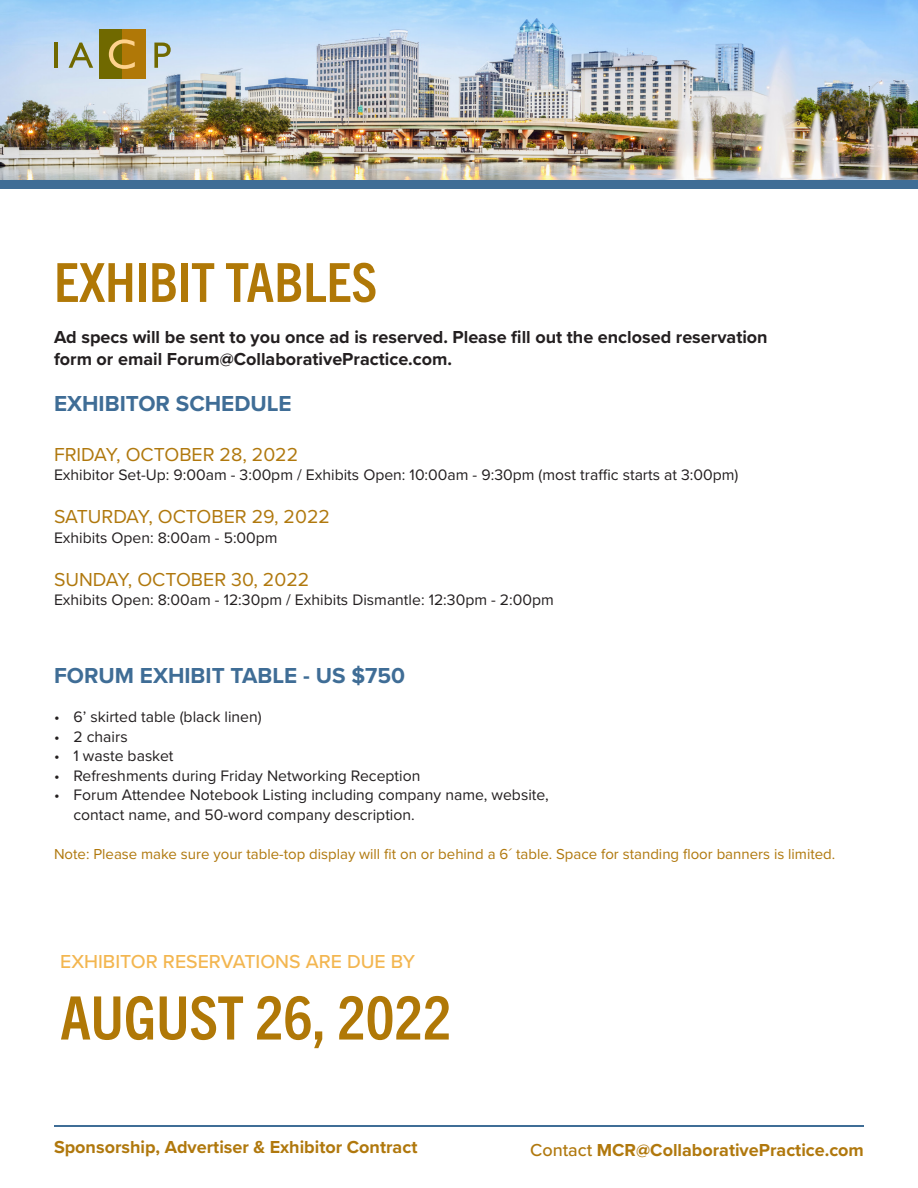
<style>
.page{position:relative;width:918px;height:1188px;background:#fff}
.page>*{position:absolute;margin:0;border:0;box-sizing:border-box;transform-origin:0 0}
.t1{font:700 condensed 60px "Trade Gothic Next LT Pro";color:#b07807}
.bullets{font:700 condensed 54px "Trade Gothic Next LT Pro";color:#b07807}
.bullets-2{font:700 22.5px "Proxima Nova";color:#3f6d96}
.bullets-3{font:19.5px "Proxima Nova";color:#b0780d}
.bullets-4{font:500 19.5px "Proxima Nova";color:#f3b650}
.bullets-5{font:700 18px/21.6px "Proxima Nova";color:#231f20}
.t2{font:700 18px "Proxima Nova";color:#b0780d}
.bullets-6{font:15.75px/19.5px "Proxima Nova";color:#231f20}
.bullets-7{font:15px "Proxima Nova";color:#b0780d}
.s1{font-weight:500}
</style>
<div class="page">
<hr style="left:54px;top:1125px;width:810px;height:2px;background:#3f6d96">
<img style="left:0;top:0;width:918px;height:181px">
<div style="left:0;top:181px;width:918px;height:8px;background:#3f6d96"></div>
<div style="left:99px;top:29px;width:24px;height:50px;background:#706900"></div>
<div style="left:122px;top:29px;width:23px;height:50px;background:#b07807"></div>
<svg style="left:109px;top:39px;width:26px;height:30px"></svg>
<hr style="left:54px;top:43px;width:4px;height:25px;background:#706900">
<svg style="left:154px;top:43px;width:17px;height:25px"></svg>
<svg style="left:69px;top:43px;width:24px;height:25px"></svg>
<p class="bullets" style="left:54px;top:245px;width:325px">EXHIBIT TABLES</p>
<p class="bullets-5" style="left:54px;top:326px;width:715px">Ad specs will be sent to you once ad is reserved. Please fill out the enclosed reservation form or email Forum@CollaborativePractice.com.</p>
<p class="bullets-2" style="left:54px;top:386px;width:239px">EXHIBITOR SCHEDULE</p>
<p class="bullets-3" style="left:54px;top:440px;width:246px">FRIDAY, OCTOBER 28, 2022</p>
<p class="bullets-6" style="left:54px;top:465px;width:686px">Exhibitor Set-Up: 9:00am - 3:00pm / Exhibits Open: 10:00am - 9:30pm (most traffic starts at 3:00pm)</p>
<p class="bullets-3" style="left:54px;top:502px;width:277px">SATURDAY, OCTOBER 29, 2022</p>
<p class="bullets-6" style="left:54px;top:527px;width:225px">Exhibits Open: 8:00am - 5:00pm</p>
<p class="bullets-3" style="left:54px;top:565px;width:257px">SUNDAY, OCTOBER 30, 2022</p>
<p class="bullets-6" style="left:54px;top:590px;width:501px">Exhibits Open: 8:00am - 12:30pm / Exhibits Dismantle: 12:30pm - 2:00pm</p>
<p class="bullets-2" style="left:54px;top:659px;width:353px">FORUM EXHIBIT TABLE - US $750</p>
<p class="bullets-6" style="left:54px;top:707px;width:209px">• 6’ skirted table (black linen)</p>
<p class="bullets-6" style="left:54px;top:726px;width:75px">• 2 chairs</p>
<p class="bullets-6" style="left:54px;top:746px;width:121px">• 1 waste basket</p>
<p class="bullets-6" style="left:54px;top:765px;width:368px">• Refreshments during Friday Networking Reception</p>
<p class="bullets-6" style="left:74px;top:785px;width:477px;text-indent:-20px">• Forum Attendee Notebook Listing including company name, website, contact name, and 50-word company description.</p>
<p class="bullets-7" style="left:54px;top:843px;width:783px">Note: Please make sure your table-top display will fit on or behind a 6 ́table. Space for standing floor banners is limited.</p>
<p class="bullets-4" style="left:60px;top:947px;width:356px">EXHIBITOR RESERVATIONS ARE DUE BY</p>
<p class="t1" style="left:60px;top:977px;width:393px">AUGUST 26, 2022</p>
<p class="t2" style="left:54px;top:1133px;width:365px">Sponsorship, Advertiser &amp; Exhibitor Contract</p>
<p class="t2" style="left:530px;top:1136px;width:335px"><span class="s1">Contact</span> MCR@CollaborativePractice.com</p>
</div>
